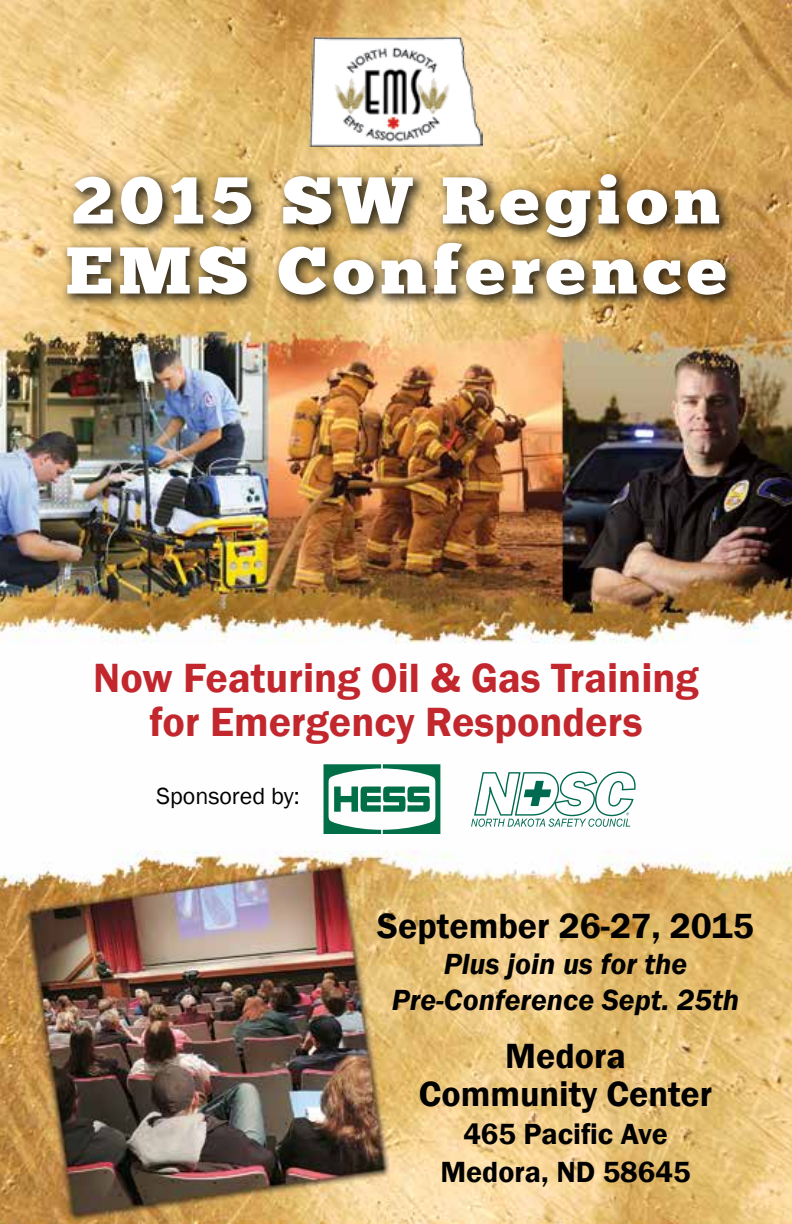
<style>
.page{position:relative;width:792px;height:1224px;background:#fff}
.page>*{position:absolute;margin:0;border:0;box-sizing:border-box;transform-origin:0 0}
.t1{font:66px/70px "Chunk Five Ex";letter-spacing:.075em;color:#fff;scale:1.1 1}
.t2{font:600 42px/44px "Franklin Gothic";color:#c1272d;text-align:center}
.t3{font:600 36px/38px "Franklin Gothic";color:#000;text-align:center}
.t4{font:italic 600 30px/36px "Franklin Gothic";color:#000;text-align:center}
.t5{font:600 30px/38px "Franklin Gothic";color:#000;text-align:center}
.t6{font:24px "Franklin Gothic";color:#000}
</style>
<div class="page">
<img style="left:0;top:0;width:792px;height:1224px">
<div style="left:61px;top:167px;width:679px;height:143px;background:#000;opacity:.75"></div>
<svg style="left:471px;top:772px;width:165px;height:55px"></svg>
<svg style="left:324px;top:764px;width:116px;height:70px"></svg>
<img style="left:309px;top:36px;width:174px;height:111px">
<h1 class="t1" style="left:65px;top:164px;width:603px">2015 SW Region<br>EMS Conference</h1>
<p class="t2" style="left:93px;top:656px;width:607px">Now Featuring Oil &amp; Gas Training for Emergency Responders</p>
<p class="t6" style="left:156px;top:782px;width:145px">Sponsored by:</p>
<p class="t3" style="left:377px;top:907px;width:378px">September 26-27, 2015</p>
<p class="t4" style="left:392px;top:946px;width:349px">Plus join us for the<br>Pre-Conference Sept. 25th</p>
<p class="t3" style="left:419px;top:1037px;width:295px">Medora<br>Community Center</p>
<p class="t5" style="left:440px;top:1115px;width:252px">465 Pacific Ave<br>Medora, ND 58645</p>
</div>
